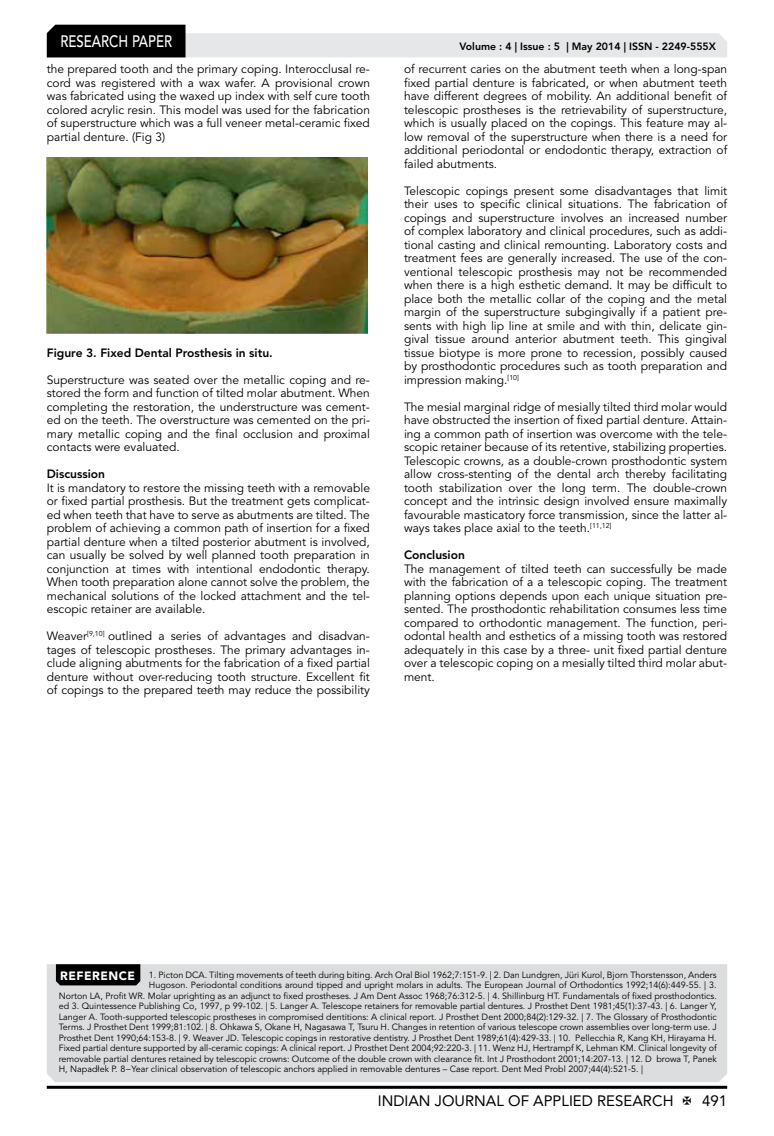
<style>
.page{position:relative;width:774px;height:1136px;background:#fff}
.page>*{position:absolute;margin:0;border:0;box-sizing:border-box;transform-origin:0 0}
.t1{font:500 16.5px "Avenir LT Std";color:#fff;scale:.8 1}
.t2{font:15px "Avenir LT Std";color:#000}
.t3{font:12px/13.5px "Avenir LT Std";color:#000;text-align:justify}
.t4{font:800 12px "Avenir LT Std";color:#000}
.t5{font:800 10.5px "Avenir LT Std";color:#000}
.t6{font:9px "Avenir LT Std";color:#000}
.s1{font-weight:900;font-size:12px;color:#fff}
</style>
<div class="page">
<hr style="left:47px;top:1085px;width:680px;height:3px;background:#000">
<svg style="left:47px;top:25px;width:680px;height:32px"></svg>
<div style="left:47px;top:964px;width:680px;height:117px;background:#dcddde"></div>
<div style="left:56px;top:964px;width:84px;height:21px;background:#000"></div>
<img style="left:47px;top:158px;width:320px;height:175px">
<h1 class="t1" style="left:60px;top:32px;width:139px">RESEARCH PAPER</h1>
<p class="t3" style="left:47px;top:62px;width:325px">the prepared tooth and the primary coping. Interocclusal re&shy;cord was registered with a wax wafer. A provisional crown was fabricated using the waxed up index with self cure tooth colored acrylic resin. This model was used for the fabrication of superstructure which was a full veneer metal-ceramic fixed partial denture. (Fig 3)</p>
<p class="t4" style="left:47px;top:345px;width:227px">Figure 3. Fixed Dental Prosthesis in situ.</p>
<p class="t3" style="left:47px;top:373px;width:325px">Superstructure was seated over the metallic coping and re&shy;stored the form and function of tilted molar abutment. When completing the restoration, the understructure was cement&shy;ed on the teeth. The overstructure was cemented on the pri&shy;mary metallic coping and the final occlusion and proximal contacts were evaluated.</p>
<p class="t4" style="left:47px;top:467px;width:60px">Discussion</p>
<p class="t3" style="left:47px;top:481px;width:325px">It is mandatory to restore the missing teeth with a removable or fixed partial prosthesis. But the treatment gets complicat&shy;ed when teeth that have to serve as abutments are tilted. The problem of achieving a common path of insertion for a fixed partial denture when a tilted posterior abutment is involved, can usually be solved by well planned tooth preparation in conjunction at times with intentional endodontic therapy.<br>When tooth preparation alone cannot solve the problem, the mechanical solutions of the locked attachment and the tel&shy;escopic retainer are available.</p>
<p class="t3" style="left:47px;top:629px;width:325px">Weaver<sup>[9,10]</sup> outlined a series of advantages and disadvan&shy;tages of telescopic prostheses. The primary advantages in&shy;clude aligning abutments for the fabrication of a fixed partial denture without over-reducing tooth structure. Excellent fit of copings to the prepared teeth may reduce the possibility</p>
<p class="t5" style="left:459px;top:41px;width:258px">Volume : 4 | Issue : 5 | May 2014 | ISSN - 2249-555X</p>
<p class="t3" style="left:404px;top:62px;width:325px">of recurrent caries on the abutment teeth when a long-span fixed partial denture is fabricated, or when abutment teeth have different degrees of mobility. An additional benefit of telescopic prostheses is the retrievability of superstructure, which is usually placed on the copings. This feature may al&shy;low removal of the superstructure when there is a need for additional periodontal or endodontic therapy, extraction of failed abutments.</p>
<p class="t3" style="left:404px;top:184px;width:325px">Telescopic copings present some disadvantages that limit their uses to specific clinical situations. The fabrication of copings and superstructure involves an increased number of complex laboratory and clinical procedures, such as addi&shy;tional casting and clinical remounting. Laboratory costs and treatment fees are generally increased. The use of the con&shy;ventional telescopic prosthesis may not be recommended when there is a high esthetic demand. It may be difficult to place both the metallic collar of the coping and the metal margin of the superstructure subgingivally if a patient pre&shy;sents with high lip line at smile and with thin, delicate gin&shy;gival tissue around anterior abutment teeth. This gingival tissue biotype is more prone to recession, possibly caused by prosthodontic procedures such as tooth preparation and impression making.<sup>[10]</sup></p>
<p class="t3" style="left:404px;top:400px;width:325px">The mesial marginal ridge of mesially tilted third molar would have obstructed the insertion of fixed partial denture. Attain&shy;ing a common path of insertion was overcome with the tele&shy;scopic retainer because of its retentive, stabilizing properties.<br>Telescopic crowns, as a double-crown prosthodontic system allow cross-stenting of the dental arch thereby facilitating tooth stabilization over the long term. The double-crown concept and the intrinsic design involved ensure maximally favourable masticatory force transmission, since the latter al&shy;ways takes place axial to the teeth.<sup>[11,12]</sup></p>
<p class="t4" style="left:404px;top:548px;width:62px">Conclusion</p>
<p class="t3" style="left:404px;top:562px;width:325px">The management of tilted teeth can successfully be made with the fabrication of a a telescopic coping. The treatment planning options depends upon each unique situation pre&shy;sented. The prosthodontic rehabilitation consumes less time compared to orthodontic management. The function, peri&shy;odontal health and esthetics of a missing tooth was restored adequately in this case by a three- unit fixed partial denture over a telescopic coping on a mesially tilted third molar abut&shy;ment.</p>
<p class="t6" style="left:60px;top:969px;width:658px"><span class="s1">REFERENCE</span> 1. Picton DCA. Tilting movements of teeth during biting. Arch Oral Biol 1962;7:151-9. | 2. Dan Lundgren, Jüri Kurol, Bjorn Thorstensson, Anders</p>
<p class="t6" style="left:149px;top:979px;width:569px">Hugoson. Periodontal conditions around tipped and upright molars in adults. The European Journal of Orthodontics 1992;14(6):449-55. | 3.</p>
<p class="t6" style="left:59px;top:990px;width:660px">Norton LA, Profit WR. Molar uprighting as an adjunct to fixed prostheses. J Am Dent Assoc 1968;76:312-5. | 4. Shillinburg HT. Fundamentals of fixed prosthodontics.</p>
<p class="t6" style="left:59px;top:1000px;width:659px">ed 3. Quintessence Publishing Co, 1997, p 99-102. | 5. Langer A. Telescope retainers for removable partial dentures. J Prosthet Dent 1981;45(1):37-43. | 6. Langer Y,</p>
<p class="t6" style="left:59px;top:1011px;width:660px">Langer A. Tooth-supported telescopic prostheses in compromised dentitions: A clinical report. J Prosthet Dent 2000;84(2):129-32. | 7. The Glossary of Prosthodontic</p>
<p class="t6" style="left:59px;top:1021px;width:660px">Terms. J Prosthet Dent 1999;81:102. | 8. Ohkawa S, Okane H, Nagasawa T, Tsuru H. Changes in retention of various telescope crown assemblies over long-term use. J</p>
<p class="t6" style="left:59px;top:1032px;width:659px">Prosthet Dent 1990;64:153-8. | 9. Weaver JD. Telescopic copings in restorative dentistry. J Prosthet Dent 1989;61(4):429-33. | 10. Pellecchia R, Kang KH, Hirayama H.</p>
<p class="t6" style="left:59px;top:1042px;width:659px">Fixed partial denture supported by all-ceramic copings: A clinical report. J Prosthet Dent 2004;92:220-3. | 11. Wenz HJ, Hertrampf K, Lehman KM. Clinical longevity of</p>
<p class="t6" style="left:59px;top:1053px;width:660px">removable partial dentures retained by telescopic crowns: Outcome of the double crown with clearance fit. Int J Prosthodont 2001;14:207-13. | 12. Dąbrowa T, Panek</p>
<p class="t6" style="left:59px;top:1063px;width:586px">H, Napadłek P. 8−Year clinical observation of telescopic anchors applied in removable dentures – Case report. Dent Med Probl 2007;44(4):521-5. |</p>
<p class="t2" style="left:378px;top:1091px;width:297px">INDIAN JOURNAL OF APPLIED RESEARCH</p>
<p class="t2" style="left:702px;top:1091px;width:27px">491</p>
</div>
